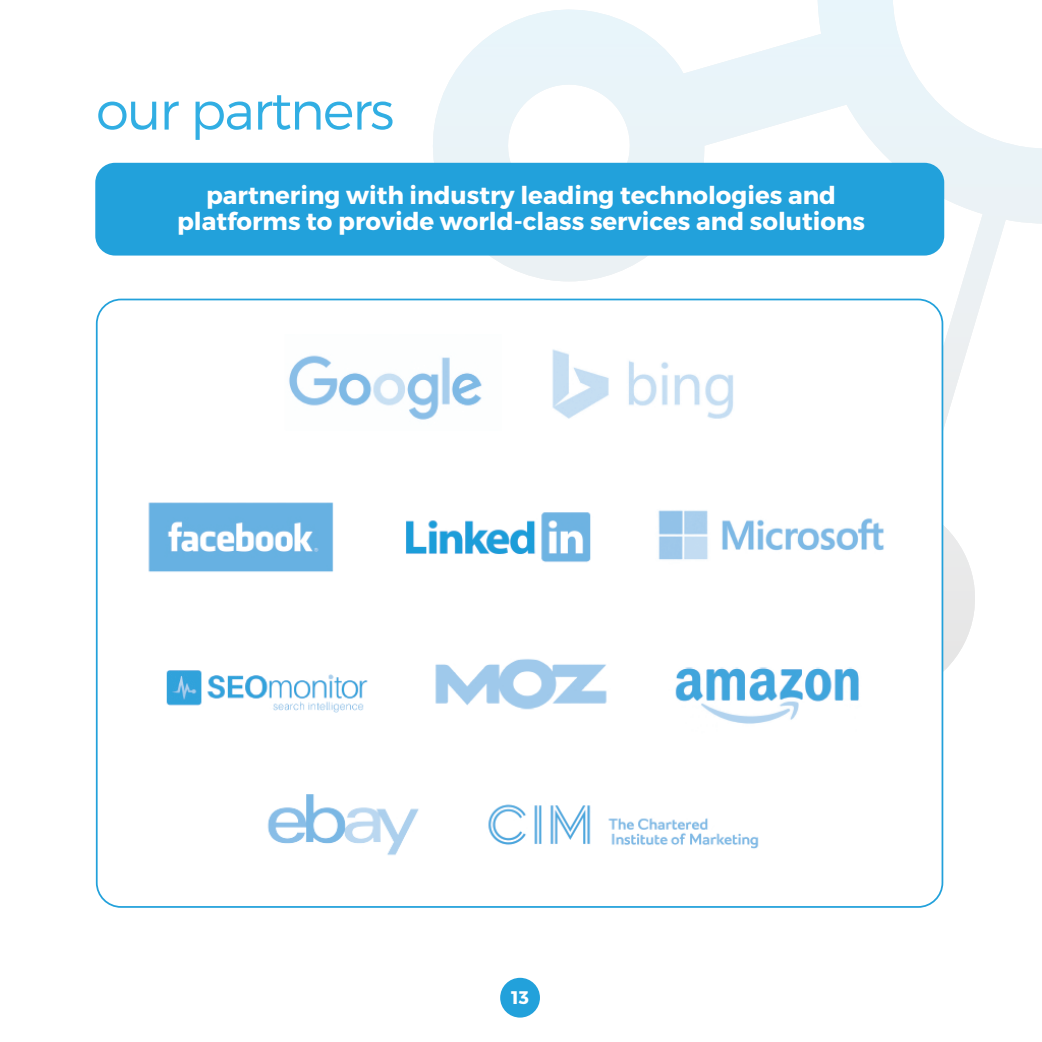
<style>
.page{position:relative;width:1042px;height:1042px;background:#fff}
.page>*{position:absolute;margin:0;border:0;box-sizing:border-box;transform-origin:0 0}
.t1{font:300 53.02px "Montserrat";letter-spacing:-.035em;color:#31aee3}
.t2{font:700 24.5px/26.2px "Montserrat";color:#fff;text-align:center}
.t3{font:700 18.2px "Montserrat";color:#fff}
</style>
<div class="page">
<svg style="left:433px;top:0;width:609px;height:669px"></svg>
<div style="left:500px;top:978px;width:40px;height:39px;background:#22a1db;border-radius:50%"></div>
<div style="left:95px;top:163px;width:849px;height:92px;background:#22a1db;border-radius:20px"></div>
<div style="left:97px;top:299px;width:845px;height:608px;background:#fff;border-radius:24px"></div>
<img style="left:148px;top:349px;width:736px;height:506px">
<h1 class="t1" style="left:96px;top:78px;width:300px">our partners</h1>
<p class="t2" style="left:177px;top:182px;width:689px">partnering with industry leading technologies and platforms to provide world-class services and solutions</p>
<p class="t3" style="left:511px;top:986px;width:19px">13</p>
</div>
